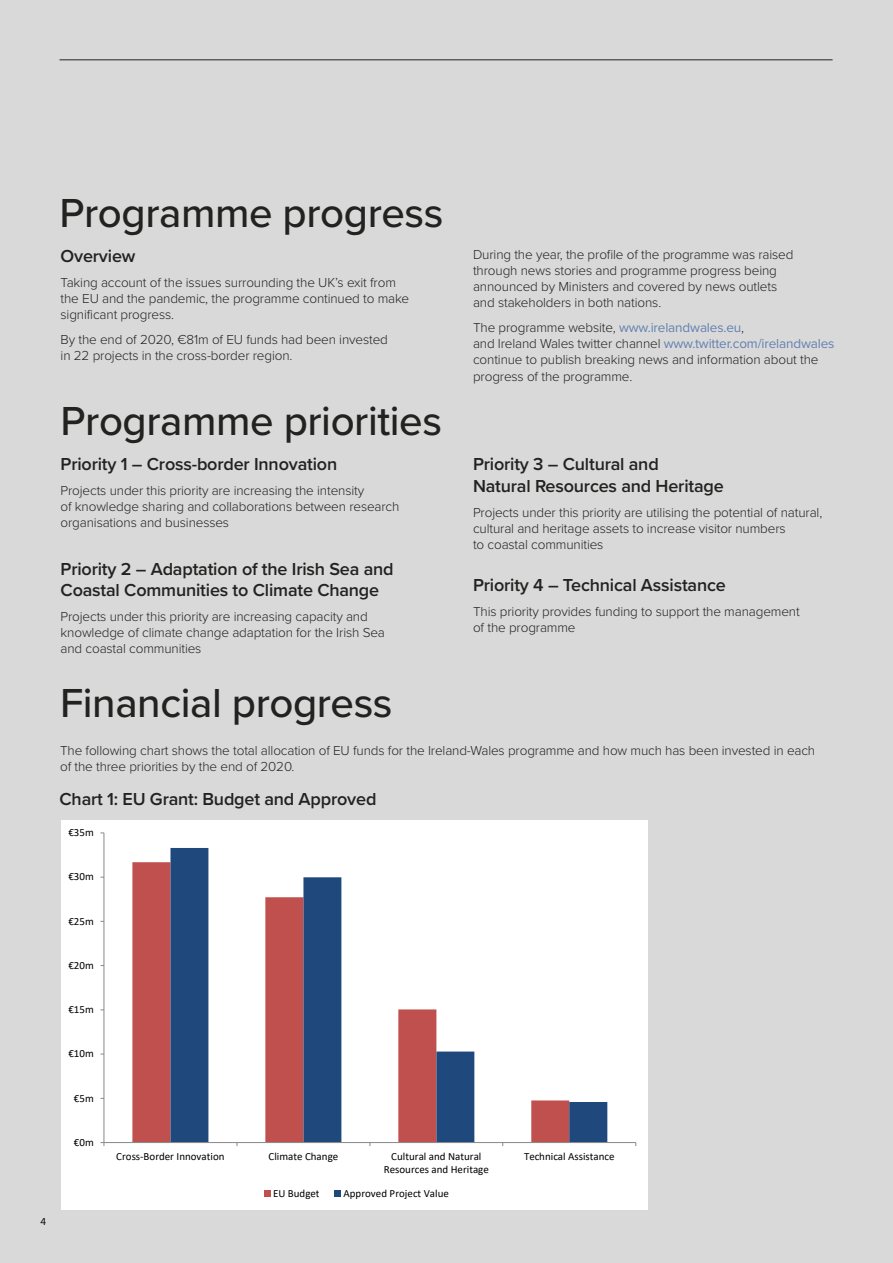
<style>
.page{position:relative;width:893px;height:1263px;background:#d9d9d9}
.page>*{position:absolute;margin:0;border:0;box-sizing:border-box;transform-origin:0 0}
.Page_Header{font:500 42px "Proxima Nova";letter-spacing:-.01em;color:#222221}
.chart_heading{font:600 18px/21.6px "Proxima Nova";letter-spacing:-.01em;color:#222221}
.Body_Black{font:300 13.5px/16.2px "Proxima Nova";letter-spacing:-.01em;color:#222221}
.t1{font:10.95px/13.4px "Calibri";color:#000;text-align:center}
.t2{font:300 10.5px "Proxima Nova";color:#222221}
.s1{font-weight:400;color:#6280b0}
</style>
<div class="page">
<hr style="left:60px;top:60px;width:773px;height:1px;background:#222221">
<div style="left:61px;top:821px;width:587px;height:389px;background:#fff"></div>
<div style="left:132px;top:862px;width:38px;height:280px;background:#c0504d"></div>
<svg style="left:170px;top:848px;width:437px;height:294px"></svg>
<hr style="left:104px;top:833px;width:1px;height:309px;background:#898989">
<hr style="left:104px;top:1142px;width:532px;height:1px;background:#898989">
<svg style="left:264px;top:1190px;width:6px;height:6px"></svg>
<svg style="left:335px;top:1190px;width:6px;height:6px"></svg>
<h1 class="Page_Header" style="left:60px;top:182px;width:385px">Programme progress</h1>
<p class="chart_heading" style="left:61px;top:245px;width:76px">Overview</p>
<p class="Body_Black" style="left:61px;top:274px;width:350px">Taking account of the issues surrounding the UK’s exit from the EU and the pandemic, the programme continued to make significant progress.</p>
<p class="Body_Black" style="left:61px;top:331px;width:329px">By the end of 2020, €81m of EU funds had been invested in 22 projects in the cross-border region.</p>
<h1 class="Page_Header" style="left:61px;top:390px;width:383px">Programme priorities</h1>
<p class="chart_heading" style="left:61px;top:453px;width:278px">Priority 1 – Cross-border Innovation</p>
<p class="Body_Black" style="left:61px;top:482px;width:340px">Projects under this priority are increasing the intensity<br>of knowledge sharing and collaborations between research organisations and businesses</p>
<p class="chart_heading" style="left:61px;top:557px;width:335px">Priority 2 – Adaptation of the Irish Sea and<br>Coastal Communities to Climate Change</p>
<p class="Body_Black" style="left:61px;top:607px;width:326px">Projects under this priority are increasing capacity and knowledge of climate change adaptation for the Irish Sea and coastal communities</p>
<p class="Body_Black" style="left:473px;top:245px;width:322px">During the year, the profile of the programme was raised through news stories and programme progress being announced by Ministers and covered by news outlets and stakeholders in both nations.</p>
<p class="Body_Black" style="left:473px;top:319px;width:363px">The programme website, <span class="s1">www.irelandwales.eu</span>,<br>and Ireland Wales twitter channel <span class="s1">www.twitter.com/irelandwales </span>continue to publish breaking news and information about the progress of the programme.</p>
<p class="chart_heading" style="left:473px;top:453px;width:252px">Priority 3 – Cultural and<br>Natural Resources and Heritage</p>
<p class="Body_Black" style="left:473px;top:503px;width:351px">Projects under this priority are utilising the potential of natural, cultural and heritage assets to increase visitor numbers<br>to coastal communities</p>
<p class="chart_heading" style="left:473px;top:574px;width:254px">Priority 4 – Technical Assistance</p>
<p class="Body_Black" style="left:473px;top:602px;width:328px">This priority provides funding to support the management of the programme</p>
<h1 class="Page_Header" style="left:60px;top:672px;width:334px">Financial progress</h1>
<p class="Body_Black" style="left:60px;top:741px;width:757px">The following chart shows the total allocation of EU funds for the Ireland-Wales programme and how much has been invested in each of the three priorities by the end of 2020.</p>
<p class="chart_heading" style="left:60px;top:788px;width:318px">Chart 1: EU Grant: Budget and Approved</p>
<p class="t1" style="left:68px;top:825px;width:27px">€35m</p>
<p class="t1" style="left:68px;top:870px;width:27px">€30m</p>
<p class="t1" style="left:68px;top:914px;width:27px">€25m</p>
<p class="t1" style="left:68px;top:958px;width:27px">€20m</p>
<p class="t1" style="left:68px;top:1002px;width:27px">€15m</p>
<p class="t1" style="left:68px;top:1047px;width:27px">€10m</p>
<p class="t1" style="left:74px;top:1091px;width:21px">€5m</p>
<p class="t1" style="left:74px;top:1135px;width:21px">€0m</p>
<p class="t2" style="left:40px;top:1213px;width:7px">4</p>
<p class="t1" style="left:116px;top:1149px;width:110px">Cross-Border Innovation</p>
<p class="t1" style="left:269px;top:1149px;width:71px">Climate Change</p>
<p class="t1" style="left:384px;top:1149px;width:107px">Cultural and Natural<br>Resources and Heritage</p>
<p class="t1" style="left:524px;top:1149px;width:92px">Technical Assistance</p>
<p class="t1" style="left:273px;top:1186px;width:48px">EU Budget</p>
<p class="t1" style="left:343px;top:1186px;width:107px">Approved Project Value</p>
</div>
